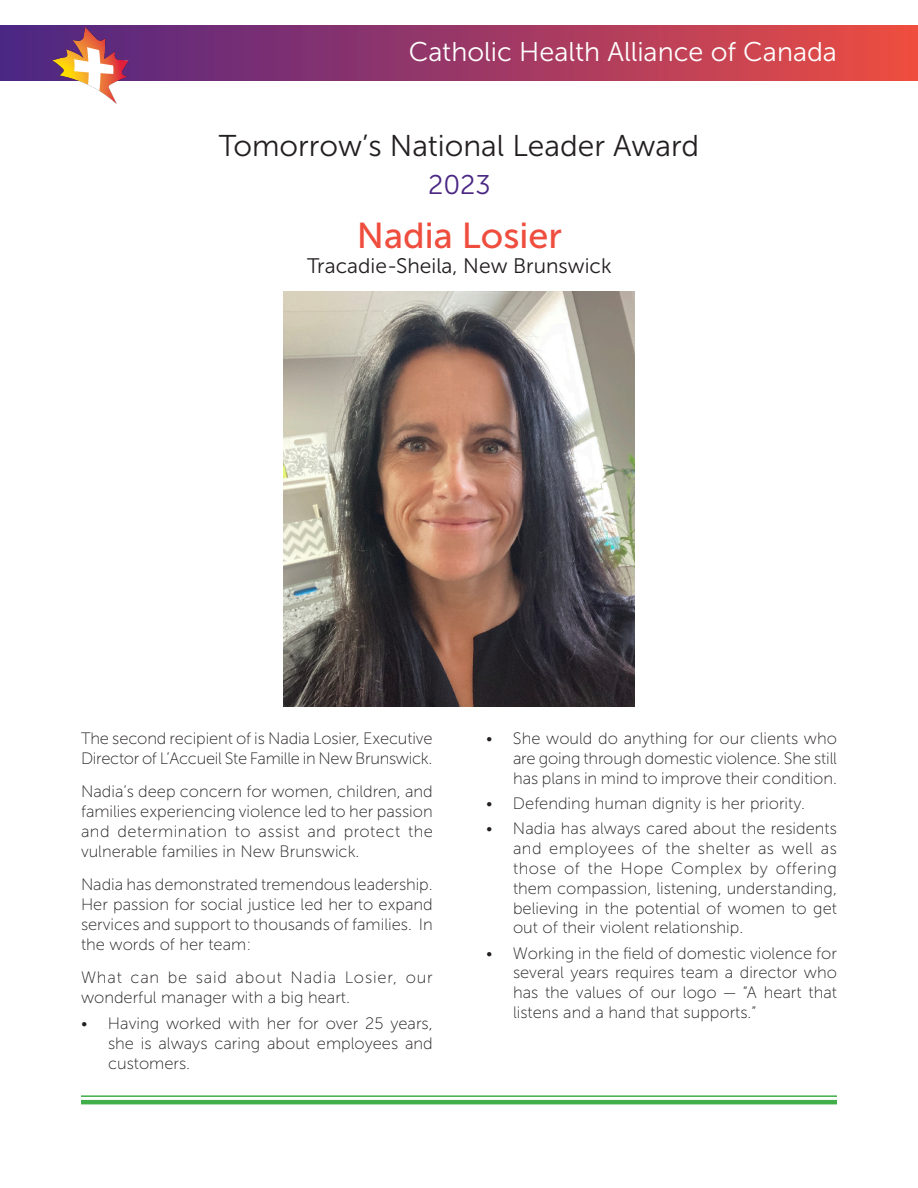
<style>
.page{position:relative;width:918px;height:1188px;background:#fff}
.page>*{position:absolute;margin:0;border:0;box-sizing:border-box;transform-origin:0 0}
.Headline{font:36px "Museo Sans 500";color:#ef4d3d}
.Subhead_2{font:30px "Museo Sans 300";color:#231f20}
.Heading{font:27px "Museo Sans 300";color:#fff}
.Date{font:27px "Museo Sans 300";color:#4a2783}
.Place{font:21px "Museo Sans 300";color:#231f20}
.Hanging_indent{font:16.5px/19.8px "Museo Sans 100";color:#231f20;text-align:justify}
.Body_text{font:16.5px/19.8px "Museo Sans 100";color:#231f20;text-align:justify}
.Body_text-2{font:16.5px/19.8px "Museo Sans 100";letter-spacing:.045em;color:#231f20}
</style>
<div class="page">
<div style="left:0;top:26px;width:918px;height:54px;background:linear-gradient(to right,#492487,#eb4c44)"></div>
<img style="left:51px;top:27px;width:81px;height:76px">
<hr style="left:81px;top:1095px;width:756px;height:2px;background:#40ae49">
<hr style="left:81px;top:1100px;width:756px;height:4px;background:#40ae49">
<img style="left:284px;top:291px;width:351px;height:415px">
<p class="Heading" style="left:409px;top:37px;width:430px">Catholic Health Alliance of Canada</p>
<p class="Subhead_2" style="left:219px;top:130px;width:482px">Tomorrow’s National Leader Award</p>
<p class="Date" style="left:428px;top:170px;width:64px">2023</p>
<p class="Headline" style="left:357px;top:216px;width:207px">Nadia Losier</p>
<p class="Place" style="left:307px;top:255px;width:306px">Tracadie-Sheila, New Brunswick</p>
<p class="Body_text" style="left:81px;top:729px;width:353px">The second recipient of is Nadia Losier, Executive<br>Director of L’Accueil Ste Famille in New Brunswick.</p>
<p class="Body_text" style="left:81px;top:782px;width:353px">Nadia’s deep concern for women, children, and families experiencing violence led to her passion and determination to assist and protect the vulnerable families in New Brunswick.</p>
<p class="Body_text" style="left:81px;top:875px;width:353px">Nadia has demonstrated tremendous leadership.<br>Her passion for social justice led her to expand services and support to thousands of families. In the words of her team:</p>
<p class="Body_text-2" style="left:81px;top:967px;width:353px">What can be said about Nadia Losier, our wonderful manager with a big heart.</p>
<p class="Hanging_indent" style="left:108px;top:1014px;width:326px;text-indent:-27px">• Having worked with her for over 25 years, she is always caring about employees and customers.</p>
<p class="Hanging_indent" style="left:513px;top:729px;width:326px;text-indent:-27px">• She would do anything for our clients who are going through domestic violence. She still has plans in mind to improve their condition.</p>
<p class="Hanging_indent" style="left:486px;top:794px;width:320px">• Defending human dignity is her priority.</p>
<p class="Hanging_indent" style="left:513px;top:819px;width:325px;text-indent:-27px">• Nadia has always cared about the residents and employees of the shelter as well as those of the Hope Complex by offering them compassion, listening, understanding, believing in the potential of women to get out of their violent relationship.</p>
<p class="Hanging_indent" style="left:513px;top:943px;width:326px;text-indent:-27px">• Working in the field of domestic violence for several years requires team a director who has the values of our logo — “A heart that listens and a hand that supports.”</p>
</div>
